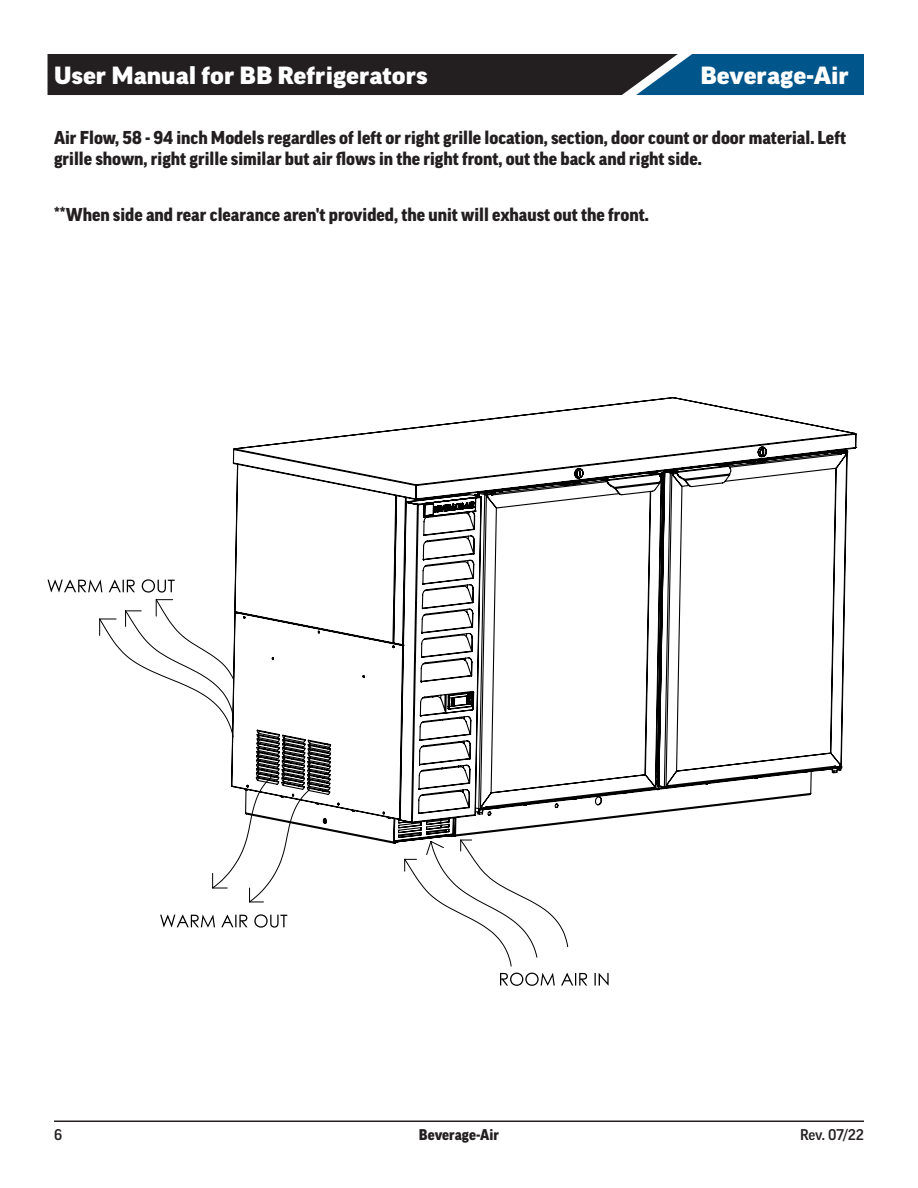
<style>
.page{position:relative;width:918px;height:1188px;background:#fff}
.page>*{position:absolute;margin:0;border:0;box-sizing:border-box;transform-origin:0 0}
.t1{font:900 expanded 24px "Good Pro";color:#fff}
.Section_Header{font:900 18px/21px "Good Pro";color:#231f20}
.t2{font:900 15px "Good Pro";color:#231f20}
.t3{font:500 15px "Good Pro";letter-spacing:-.005em;color:#231f20}
</style>
<div class="page">
<svg style="left:48px;top:54px;width:816px;height:41px;background:#1e2f3d"></svg>
<hr style="left:54px;top:1120px;width:810px;height:2px;background:#231f20">
<svg style="left:48px;top:579px;width:127px;height:14px"></svg>
<svg style="left:500px;top:973px;width:109px;height:13px"></svg>
<svg style="left:160px;top:856px;width:409px;height:111px"></svg>
<svg style="left:99px;top:599px;width:373px;height:304px"></svg>
<svg style="left:230px;top:397px;width:627px;height:448px"></svg>
<h1 class="t1" style="left:54px;top:62px;width:375px">User Manual for BB Refrigerators</h1>
<h1 class="t1" style="left:700px;top:62px;width:150px">Beverage-Air</h1>
<p class="Section_Header" style="left:54px;top:127px;width:794px">Air Flow, 58 - 94 inch Models regardles of left or right grille location, section, door count or door material. Left grille shown, right grille similar but air flows in the right front, out the back and right side.</p>
<p class="Section_Header" style="left:54px;top:204px;width:596px">**When side and rear clearance aren't provided, the unit will exhaust out the front.</p>
<p class="t3" style="left:54px;top:1127px;width:10px">6</p>
<p class="t2" style="left:419px;top:1127px;width:82px">Beverage-Air</p>
<p class="t3" style="left:800px;top:1127px;width:65px">Rev. 07/22</p>
</div>
